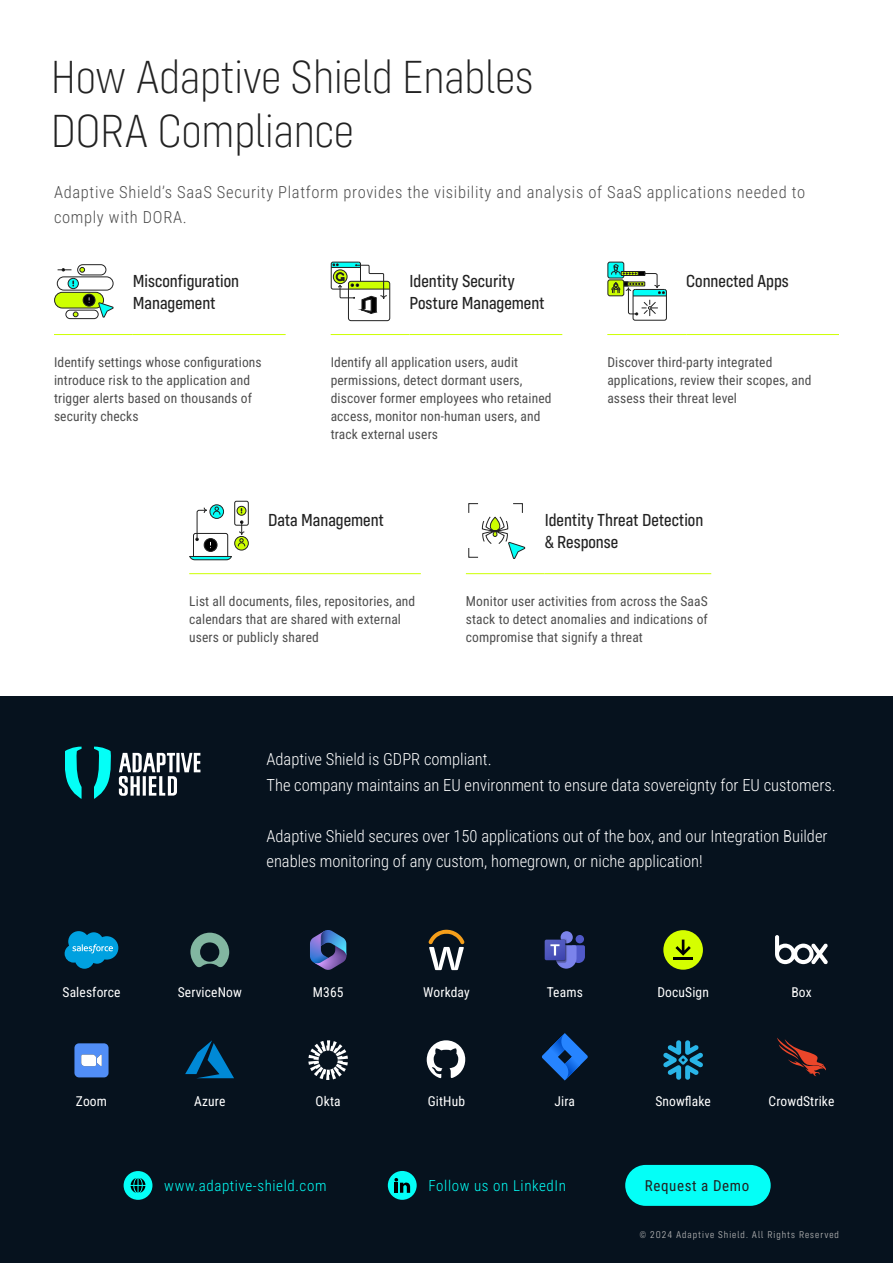
<style>
.page{position:relative;width:893px;height:1263px;background:#fff}
.page>*{position:absolute;margin:0;border:0;box-sizing:border-box;transform-origin:0 0}
.t1{font:200 48px "Config Condensed";color:#222}
.t2{font:18px/22.5px "Config Condensed Text";color:#222}
.body{font:300 16.5px/25.5px "Roboto Condensed";color:#fff}
.body-2{font:300 16.5px/25.5px "Roboto Condensed";letter-spacing:.04em;color:#4e4e4e}
.body-3{font:300 15px "Roboto Condensed";letter-spacing:.04em;color:#04fff7}
.body-4{font:15px "Roboto Condensed";letter-spacing:.04em;color:#222}
.checklist_text{font:13.5px/18px "Roboto Condensed";letter-spacing:.01em;color:#4e4e4e}
.checklist_text-2{font:13.5px "Roboto Condensed";letter-spacing:.01em;color:#fff}
.t3{font:300 10.2px "Config Condensed";letter-spacing:.1em;color:#b8b8b8}
</style>
<div class="page">
<div style="left:0;top:696px;width:893px;height:567px;background:#06121e"></div>
<hr style="left:331px;top:334px;width:78px;height:1px;background:#cdff00">
<hr style="left:409px;top:334px;width:153px;height:1px;background:#cdff00">
<svg style="left:331px;top:262px;width:59px;height:59px"></svg>
<hr style="left:607px;top:334px;width:79px;height:1px;background:#cdff00">
<hr style="left:686px;top:334px;width:153px;height:1px;background:#cdff00">
<div style="left:608px;top:262px;width:16px;height:16px;background:#04fff7;border-radius:2px"></div>
<div style="left:608px;top:262px;width:16px;height:16px;border:1px solid #222;border-radius:2px"></div>
<div style="left:608px;top:280px;width:16px;height:16px;background:#cdff00;border-radius:2px"></div>
<div style="left:608px;top:280px;width:16px;height:16px;border:1px solid #222;border-radius:2px"></div>
<svg style="left:611px;top:264px;width:56px;height:57px"></svg>
<hr style="left:54px;top:334px;width:79px;height:1px;background:#cdff00">
<hr style="left:133px;top:334px;width:153px;height:1px;background:#cdff00">
<div style="left:77px;top:264px;width:29px;height:11px;border:1px solid #222;border-radius:5px"></div>
<svg style="left:80px;top:267px;width:5px;height:5px"></svg>
<svg style="left:58px;top:268px;width:13px;height:3px"></svg>
<div style="left:66px;top:310px;width:32px;height:9px;border:1px solid #222;border-radius:4px"></div>
<svg style="left:73px;top:312px;width:5px;height:5px"></svg>
<div style="left:57px;top:277px;width:56px;height:13px;border:1px solid #222;border-radius:7px"></div>
<div style="left:55px;top:292px;width:49px;height:16px;background:#cdff00;border-radius:8px"></div>
<div style="left:54px;top:292px;width:50px;height:16px;border:1px solid #222;border-radius:8px"></div>
<svg style="left:83px;top:294px;width:12px;height:12px"></svg>
<div style="left:83px;top:294px;width:12px;height:12px;border:1px solid #222;border-radius:50%"></div>
<div style="left:68px;top:278px;width:10px;height:11px;background:#04fff7;border-radius:50%"></div>
<div style="left:68px;top:278px;width:11px;height:11px;border:1px solid #222;border-radius:50%"></div>
<svg style="left:72px;top:280px;width:2px;height:6px"></svg>
<svg style="left:98px;top:302px;width:16px;height:16px"></svg>
<hr style="left:466px;top:573px;width:79px;height:1px;background:#cdff00">
<hr style="left:545px;top:573px;width:166px;height:1px;background:#cdff00">
<svg style="left:468px;top:503px;width:57px;height:56px"></svg>
<hr style="left:189px;top:573px;width:79px;height:1px;background:#cdff00">
<hr style="left:268px;top:573px;width:153px;height:1px;background:#cdff00">
<div style="left:234px;top:501px;width:15px;height:24px;border:1px solid #222;border-radius:2px"></div>
<div style="left:210px;top:504px;width:14px;height:15px;border:1px solid #222;border-radius:50%"></div>
<div style="left:234px;top:536px;width:15px;height:14px;border:1px solid #222;border-radius:50%"></div>
<svg style="left:189px;top:506px;width:57px;height:54px"></svg>
<svg style="left:65px;top:747px;width:17px;height:52px"></svg>
<svg style="left:94px;top:747px;width:17px;height:52px"></svg>
<svg style="left:119px;top:753px;width:81px;height:43px"></svg>
<svg style="left:65px;top:931px;width:53px;height:38px"></svg>
<svg style="left:190px;top:933px;width:39px;height:34px"></svg>
<svg style="left:310px;top:930px;width:36px;height:40px"></svg>
<svg style="left:429px;top:930px;width:35px;height:40px"></svg>
<div style="left:576px;top:935px;width:8px;height:8px;background:#5059c9;border-radius:50%"></div>
<div style="left:561px;top:931px;width:12px;height:12px;background:#7b83eb;border-radius:50%"></div>
<svg style="left:545px;top:939px;width:40px;height:30px"></svg>
<div style="left:663px;top:930px;width:40px;height:40px;background:#d5ff00;border-radius:50%"></div>
<hr style="left:673px;top:957px;width:20px;height:3px;background:#000">
<svg style="left:675px;top:939px;width:16px;height:17px"></svg>
<svg style="left:775px;top:935px;width:53px;height:29px"></svg>
<svg style="left:74px;top:1043px;width:35px;height:34px"></svg>
<svg style="left:185px;top:1040px;width:49px;height:38px"></svg>
<svg style="left:308px;top:1040px;width:40px;height:40px"></svg>
<svg style="left:663px;top:1040px;width:40px;height:40px"></svg>
<svg style="left:427px;top:1040px;width:38px;height:38px"></svg>
<svg style="left:542px;top:1033px;width:46px;height:47px"></svg>
<svg style="left:777px;top:1038px;width:49px;height:38px"></svg>
<div style="left:124px;top:1171px;width:28px;height:29px;background:#04fff7;border-radius:50%"></div>
<svg style="left:131px;top:1178px;width:14px;height:15px"></svg>
<div style="left:388px;top:1171px;width:29px;height:29px;background:#04fff7;border-radius:50%"></div>
<svg style="left:394px;top:1178px;width:16px;height:15px"></svg>
<div style="left:625px;top:1165px;width:146px;height:41px;background:#04fff7;border-radius:20px"></div>
<p class="t1" style="left:51px;top:51px;width:484px">How Adaptive Shield Enables</p>
<p class="t1" style="left:51px;top:105px;width:304px">DORA Compliance</p>
<p class="body-2" style="left:54px;top:179px;width:753px">Adaptive Shield s’ SaaS Security Platform provides the visibility and analysis of SaaS applications needed to comply with DORA.</p>
<p class="t2" style="left:133px;top:269px;width:108px">Misconfiguration<br>Management</p>
<p class="checklist_text" style="left:54px;top:353px;width:209px">Identify settings whose configurations introduce risk to the application and trigger alerts based on thousands of security checks</p>
<p class="t2" style="left:409px;top:269px;width:137px">Identity Security<br>Posture Management</p>
<p class="checklist_text" style="left:331px;top:353px;width:222px">Identify all application users, audit permissions, detect dormant users, discover former employees who retained access, monitor non-human users, and track external users</p>
<p class="t2" style="left:686px;top:269px;width:104px">Connected Apps</p>
<p class="checklist_text" style="left:607px;top:353px;width:206px">Discover third-party integrated applications, review their scopes, and assess their threat level</p>
<p class="t2" style="left:268px;top:508px;width:118px">Data Management</p>
<p class="t2" style="left:545px;top:508px;width:160px">Identity Threat Detection &amp; Response</p>
<p class="checklist_text" style="left:189px;top:592px;width:228px">List all documents, files, repositories, and calendars that are shared with external users or publicly shared</p>
<p class="checklist_text" style="left:466px;top:592px;width:244px;text-align:justify">Monitor user activities from across the SaaS stack to detect anomalies and indications of compromise that signify a threat</p>
<p class="body" style="left:266px;top:746px;width:571px">Adaptive Shield is GDPR compliant.<br>The company maintains an EU environment to ensure data sovereignty for EU customers.</p>
<p class="body" style="left:266px;top:822px;width:563px">Adaptive Shield secures over 150 applications out of the box, and our Integration Builder enables monitoring of any custom, homegrown, or niche application!</p>
<p class="checklist_text-2" style="left:63px;top:982px;width:59px">Salesforce</p>
<p class="checklist_text-2" style="left:76px;top:1092px;width:33px">Zoom</p>
<p class="checklist_text-2" style="left:178px;top:982px;width:66px">ServiceNow</p>
<p class="checklist_text-2" style="left:194px;top:1092px;width:33px">Azure</p>
<p class="checklist_text-2" style="left:313px;top:982px;width:32px">M365</p>
<p class="checklist_text-2" style="left:316px;top:1092px;width:27px">Okta</p>
<p class="body-3" style="left:164px;top:1175px;width:164px">www.adaptive-shield.com</p>
<p class="checklist_text-2" style="left:423px;top:982px;width:48px">Workday</p>
<p class="checklist_text-2" style="left:547px;top:982px;width:38px">Teams</p>
<p class="checklist_text-2" style="left:657px;top:982px;width:53px">DocuSign</p>
<p class="checklist_text-2" style="left:791px;top:982px;width:22px">Box</p>
<p class="checklist_text-2" style="left:428px;top:1092px;width:39px">GitHub</p>
<p class="checklist_text-2" style="left:555px;top:1092px;width:22px">Jira</p>
<p class="checklist_text-2" style="left:655px;top:1092px;width:57px">Snowflake</p>
<p class="checklist_text-2" style="left:769px;top:1092px;width:67px">CrowdStrike</p>
<p class="body-3" style="left:428px;top:1175px;width:139px">Follow us on LinkedIn</p>
<p class="body-4" style="left:645px;top:1175px;width:106px">Request a Demo</p>
<p class="t3" style="left:639px;top:1228px;width:201px">© 2024 Adaptive Shield. All Rights Reserved</p>
</div>
